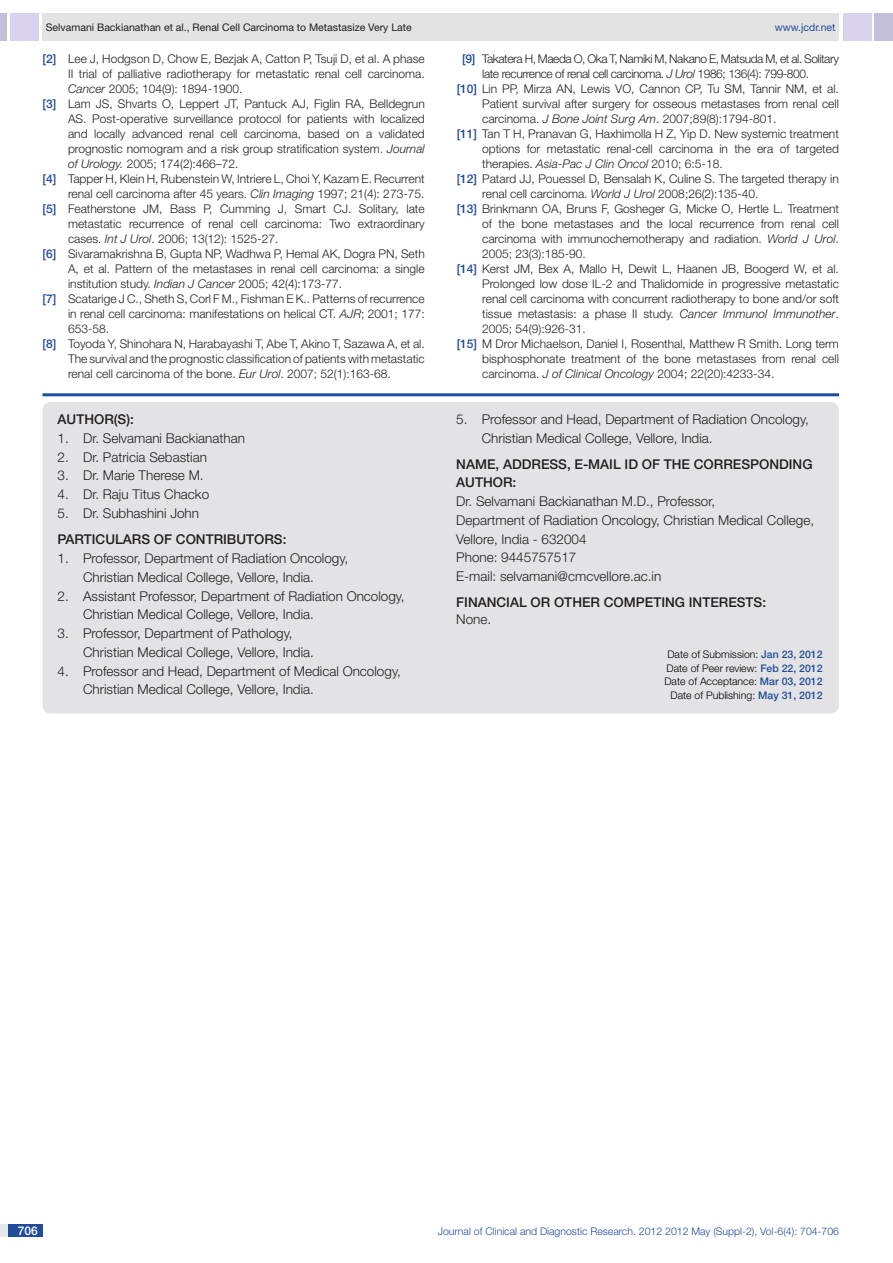
<style>
.page{position:relative;width:893px;height:1263px;background:#fff}
.page>*{position:absolute;margin:0;border:0;box-sizing:border-box;transform-origin:0 0}
.con_particulars{font:300 13.5px/18.8px "Helvetica Neue";color:#231f20}
.Body_text{font:500 13.5px "Helvetica Neue";color:#231f20}
.con_particulars-2{font:500 13.5px "Helvetica Neue";color:#231f20}
.Body_text-2{font:300 13.5px "Helvetica Neue";color:#231f20}
.t1{font:300 12px "Helvetica Neue";color:#231f20}
.t2{font:300 12px "Helvetica Neue";letter-spacing:-.035em;color:#231f20}
.t3{font:500 12px "Helvetica Neue";color:#fff}
.t4{font:300 10.5px/13.5px "Helvetica Neue";color:#000;text-align:justify}
.t5{font:300 10.5px "Helvetica Neue";color:#214c99}
.t6{font:10.5px "Helvetica Neue";color:#231f20}
.t7{font:10.5px "Helvetica Neue";color:#214c99}
.s1{font-weight:500;color:#214c99}
.s2{font-style:italic}
</style>
<div class="page">
<div style="left:0;top:13px;width:7px;height:28px;background:#c3bfd8"></div>
<div style="left:10px;top:13px;width:29px;height:28px;background:#d9d2ec"></div>
<div style="left:43px;top:13px;width:796px;height:28px;background:#e3e3e3"></div>
<div style="left:875px;top:13px;width:18px;height:28px;background:#c3bfd8"></div>
<div style="left:843px;top:13px;width:29px;height:28px;background:#d9d2ec"></div>
<div style="left:0;top:1224px;width:43px;height:13px;background:#e6e7e9"></div>
<div style="left:8px;top:1224px;width:35px;height:13px;background:#214c99"></div>
<hr style="left:43px;top:393px;width:796px;height:3px;background:#214c99">
<div style="left:43px;top:402px;width:796px;height:311px;background:#e3e3e5;border-radius:9px"></div>
<p class="t6" style="left:46px;top:21px;width:367px">Selvamani Backianathan et al., Renal Cell Carcinoma to Metastasize Very Late</p>
<p class="t7" style="left:775px;top:21px;width:62px">www.jcdr.net</p>
<p class="t1" style="left:43px;top:52px;width:384px"><span class="s1">[2]</span> Lee J, Hodgson D, Chow E, Bezjak A, Catton P, Tsuji D, et al. A phase</p>
<p class="t1" style="left:68px;top:67px;width:358px">II trial of palliative radiotherapy for metastatic renal cell carcinoma.</p>
<p class="t1" style="left:68px;top:82px;width:176px"><span class="s2">Cancer</span> 2005; 104(9): 1894-1900.</p>
<p class="t1" style="left:43px;top:97px;width:384px"><span class="s1">[3]</span> Lam JS, Shvarts O, Leppert JT, Pantuck AJ, Figlin RA, Belldegrun</p>
<p class="t1" style="left:68px;top:112px;width:358px">AS. Post-operative surveillance protocol for patients with localized</p>
<p class="t1" style="left:68px;top:127px;width:358px">and locally advanced renal cell carcinoma, based on a validated</p>
<p class="t1" style="left:68px;top:142px;width:358px">prognostic nomogram and a risk group stratification system. <span class="s2">Journal</span></p>
<p class="t1" style="left:68px;top:157px;width:172px"><span class="s2">of Urology.</span> 2005; 174(2):466–72.</p>
<p class="t1" style="left:43px;top:172px;width:384px"><span class="s1">[4]</span> Tapper H, Klein H, Rubenstein W, Intriere L, Choi Y, Kazam E. Recurrent</p>
<p class="t1" style="left:68px;top:187px;width:358px">renal cell carcinoma after 45 years. <span class="s2">Clin Imaging</span> 1997; 21(4): 273-75.</p>
<p class="t1" style="left:43px;top:202px;width:384px"><span class="s1">[5]</span> Featherstone JM, Bass P, Cumming J, Smart CJ. Solitary, late</p>
<p class="t1" style="left:68px;top:217px;width:358px">metastatic recurrence of renal cell carcinoma: Two extraordinary</p>
<p class="t1" style="left:68px;top:232px;width:212px">cases. <span class="s2">Int J Urol</span>. 2006; 13(12): 1525-27.</p>
<p class="t1" style="left:43px;top:247px;width:384px"><span class="s1">[6]</span> Sivaramakrishna B, Gupta NP, Wadhwa P, Hemal AK, Dogra PN, Seth</p>
<p class="t1" style="left:68px;top:262px;width:358px">A, et al. Pattern of the metastases in renal cell carcinoma: a single</p>
<p class="t1" style="left:68px;top:277px;width:276px">institution study. <span class="s2">Indian J Cancer</span> 2005; 42(4):173-77.</p>
<p class="t1" style="left:43px;top:292px;width:384px"><span class="s1">[7]</span> Scatarige J C., Sheth S, Corl F M., Fishman E K.. Patterns of recurrence</p>
<p class="t1" style="left:68px;top:307px;width:358px">in renal cell carcinoma: manifestations on helical CT. <span class="s2">AJR</span>; 2001; 177:</p>
<p class="t1" style="left:68px;top:322px;width:43px">653-58.</p>
<p class="t1" style="left:43px;top:337px;width:384px"><span class="s1">[8]</span> Toyoda Y, Shinohara N, Harabayashi T, Abe T, Akino T, Sazawa A, et al.</p>
<p class="t1" style="left:68px;top:352px;width:358px">The survival and the prognostic classification of patients with metastatic</p>
<p class="t1" style="left:68px;top:367px;width:324px">renal cell carcinoma of the bone. <span class="s2">Eur Urol</span>. 2007; 52(1):163-68.</p>
<p class="Body_text" style="left:58px;top:411px;width:10px">AUTH</p>
<p class="Body_text" style="left:94px;top:411px;width:41px">OR(S):</p>
<p class="con_particulars" style="left:58px;top:428px;width:189px">1. Dr. Selvamani Backianathan</p>
<p class="con_particulars" style="left:58px;top:447px;width:151px">2. Dr. Patricia Sebastian</p>
<p class="con_particulars" style="left:58px;top:466px;width:148px">3. Dr. Marie Therese M.</p>
<p class="con_particulars" style="left:58px;top:485px;width:153px">4. Dr. Raju Titus Chacko</p>
<p class="con_particulars" style="left:58px;top:503px;width:143px">5. Dr. Subhashini John</p>
<p class="Body_text" style="left:58px;top:531px;width:18px">PARTICULAR</p>
<p class="Body_text" style="left:141px;top:531px;width:63px">S OF CONTRI</p>
<p class="Body_text" style="left:227px;top:531px;width:61px">BUTORS:</p>
<p class="con_particulars" style="left:83px;top:549px;width:267px;text-indent:-26px">1. Professor, Department of Radiation Oncology,<br>Christian Medical College, Vellore, India.</p>
<p class="con_particulars" style="left:83px;top:586px;width:323px;text-indent:-26px">2. Assistant Professor, Department of Radiation Oncology,<br>Christian Medical College, Vellore, India.</p>
<p class="con_particulars" style="left:83px;top:624px;width:232px;text-indent:-26px">3. Professor, Department of Pathology,<br>Christian Medical College, Vellore, India.</p>
<p class="con_particulars" style="left:83px;top:661px;width:319px;text-indent:-26px">4. Professor and Head, Department of Medical Oncology,<br>Christian Medical College, Vellore, India.</p>
<p class="t2" style="left:462px;top:52px;width:378px"><span class="s1">[9]</span> Takatera H, Maeda O, Oka T, Namiki M, Nakano E, Matsuda M, et al. Solitary</p>
<p class="t2" style="left:482px;top:67px;width:328px">late recurrence of renal cell carcinoma. <span class="s2">J Urol</span> 1986; 136(4): 799-800.</p>
<p class="t1" style="left:457px;top:82px;width:384px"><span class="s1">[10]</span> Lin PP, Mirza AN, Lewis VO, Cannon CP, Tu SM, Tannir NM, et al.</p>
<p class="t1" style="left:482px;top:97px;width:358px">Patient survival after surgery for osseous metastases from renal cell</p>
<p class="t1" style="left:482px;top:112px;width:296px">carcinoma. <span class="s2">J Bone Joint Surg Am</span>. 2007;89(8):1794-801.</p>
<p class="t1" style="left:457px;top:127px;width:384px"><span class="s1">[11]</span> Tan T H, Pranavan G, Haxhimolla H Z, Yip D. New systemic treatment</p>
<p class="t1" style="left:482px;top:142px;width:358px">options for metastatic renal-cell carcinoma in the era of targeted</p>
<p class="t1" style="left:482px;top:157px;width:242px">therapies. <span class="s2">Asia-Pac J Clin Oncol</span> 2010; 6:5-18.</p>
<p class="t1" style="left:457px;top:172px;width:384px"><span class="s1">[12]</span> Patard JJ, Pouessel D, Bensalah K, Culine S. The targeted therapy in</p>
<p class="t1" style="left:482px;top:187px;width:278px">renal cell carcinoma. <span class="s2">World J Urol</span> 2008;26(2):135-40.</p>
<p class="t1" style="left:457px;top:202px;width:384px"><span class="s1">[13]</span> Brinkmann OA, Bruns F, Gosheger G, Micke O, Hertle L. Treatment</p>
<p class="t1" style="left:482px;top:217px;width:358px">of the bone metastases and the local recurrence from renal cell</p>
<p class="t1" style="left:482px;top:232px;width:358px">carcinoma with immunochemotherapy and radiation. <span class="s2">World J Urol</span>.</p>
<p class="t1" style="left:482px;top:247px;width:105px">2005; 23(3):185-90.</p>
<p class="t1" style="left:457px;top:262px;width:384px"><span class="s1">[14]</span> Kerst JM, Bex A, Mallo H, Dewit L, Haanen JB, Boogerd W, et al.</p>
<p class="t1" style="left:482px;top:277px;width:358px">Prolonged low dose IL-2 and Thalidomide in progressive metastatic</p>
<p class="t1" style="left:482px;top:292px;width:358px">renal cell carcinoma with concurrent radiotherapy to bone and/or soft</p>
<p class="t1" style="left:482px;top:307px;width:358px">tissue metastasis: a phase II study. <span class="s2">Cancer Immunol Immunother</span>.</p>
<p class="t1" style="left:482px;top:322px;width:105px">2005; 54(9):926-31.</p>
<p class="t1" style="left:457px;top:337px;width:384px"><span class="s1">[15]</span> M Dror Michaelson, Daniel I, Rosenthal, Matthew R Smith. Long term</p>
<p class="t1" style="left:482px;top:352px;width:358px">bisphosphonate treatment of the bone metastases from renal cell</p>
<p class="t1" style="left:482px;top:367px;width:294px">carcinoma. <span class="s2">J of Clinical Oncology</span> 2004; 22(20):4233-34.</p>
<p class="con_particulars" style="left:482px;top:410px;width:329px;text-indent:-26px">5. Professor and Head, Department of Radiation Oncology,<br>Christian Medical College, Vellore, India.</p>
<p class="con_particulars-2" style="left:456px;top:456px;width:11px">NAME</p>
<p class="con_particulars-2" style="left:495px;top:456px;width:102px">, ADDRESS, E-MAIL</p>
<p class="con_particulars-2" style="left:625px;top:456px;width:49px">ID OF THE</p>
<p class="con_particulars-2" style="left:694px;top:456px;width:30px">CORRE</p>
<p class="con_particulars-2" style="left:741px;top:456px;width:73px">SPONDING</p>
<p class="con_particulars-2" style="left:456px;top:474px;width:10px">AUTH</p>
<p class="con_particulars-2" style="left:493px;top:474px;width:25px">OR:</p>
<p class="con_particulars" style="left:456px;top:492px;width:260px">Dr. Selvamani Backianathan M.D., Professor,</p>
<p class="con_particulars" style="left:456px;top:510px;width:359px">Department of Radiation Oncology, Christian Medical College,<br>Vellore, India - 632004<br>Phone: 9445757517</p>
<p class="con_particulars" style="left:456px;top:567px;width:207px">E-mail: selvamani@cmcvellore.ac.in</p>
<p class="Body_text" style="left:456px;top:594px;width:118px">Financial OR OTHER</p>
<p class="Body_text" style="left:604px;top:594px;width:50px">COMPETIN</p>
<p class="Body_text" style="left:675px;top:594px;width:23px">G INTERE</p>
<p class="Body_text" style="left:737px;top:594px;width:31px">STS:</p>
<p class="Body_text-2" style="left:456px;top:611px;width:37px">None.</p>
<p class="t4" style="left:664px;top:647px;width:160px">Date of Submission: <span class="s1">Jan 23, 2012<br></span>Date of Peer review: <span class="s1">Feb 22, 2012<br></span>Date of Acceptance: <span class="s1">Mar 03, 2012</span></p>
<p class="t4" style="left:670px;top:688px;width:154px">Date of Publishing: <span class="s1">May 31, 2012</span></p>
<p class="t3" style="left:18px;top:1223px;width:22px">706</p>
<p class="t5" style="left:438px;top:1225px;width:403px">Journal of Clinical and Diagnostic Research. 2012 2012 May (Suppl-2), Vol-6(4): 704-706</p>
</div>
